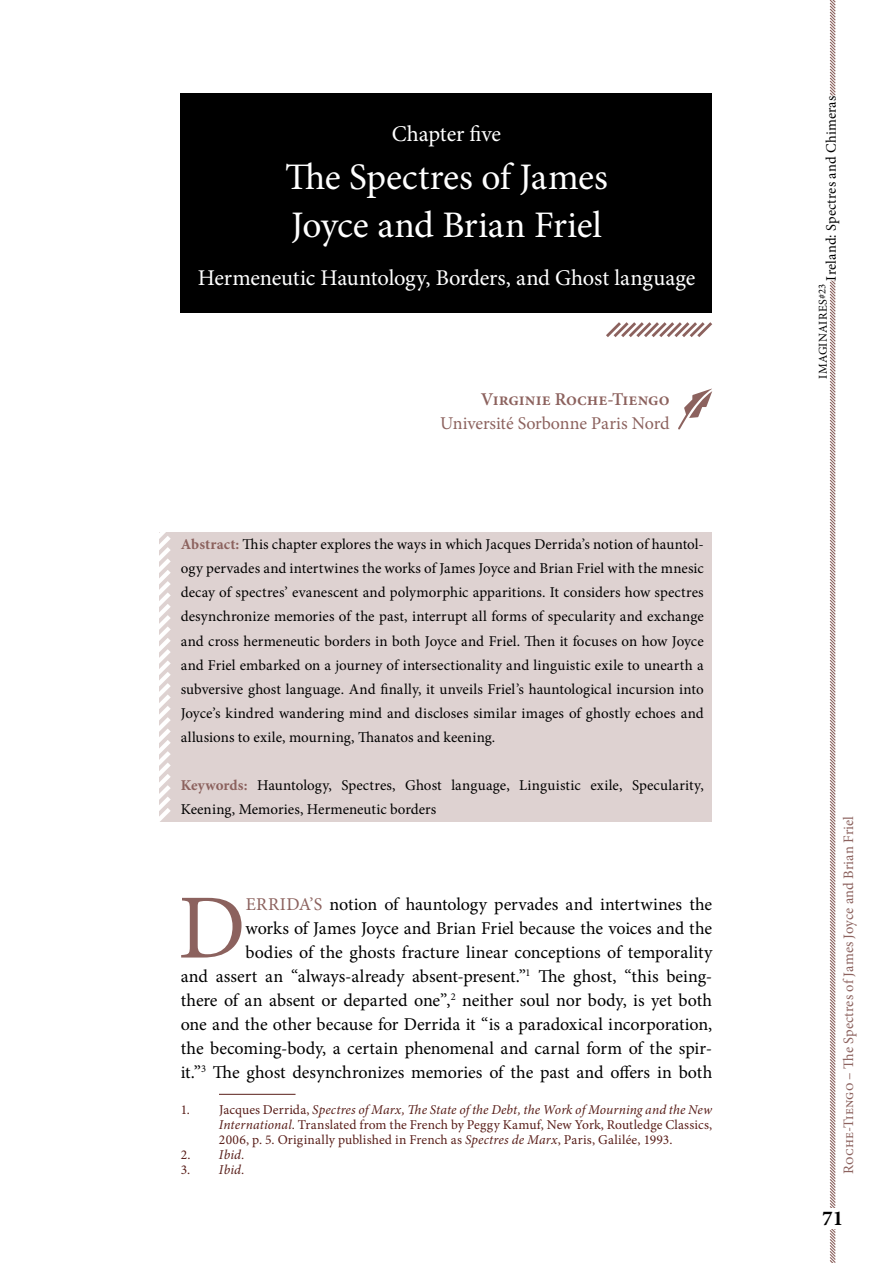
<style>
.page{position:relative;width:893px;height:1263px;background:#fff}
.page>*{position:absolute;margin:0;border:0;box-sizing:border-box;transform-origin:0 0}
.EPI_Normal_lettrine{font:91.8px "Minion Pro";color:#8c625e}
.EPI_Titre_0{font:37.5px/48px "Minion Pro";letter-spacing:-.02em;color:#fff}
.EPI_Titre_0-2{font:22.5px "Minion Pro";letter-spacing:-.01em;color:#fff}
.t1{font:700 21.15px "Minion Pro";color:#000}
.EPI_Normal_lettrine-2{font:18px/24px "Minion Pro";color:#000;text-align:right}
.EPI_Affiliation{font:18px "Minion Pro";letter-spacing:-.015em;color:#8c625e}
.EPI_Auteurs{font:600 18px "Minion Pro";color:#8c625e}
.EPI_Résumé{font:15px/24px "Minion Pro";color:#000;text-align:justify}
.t2{font:14.55px "Minion Pro";letter-spacing:.01em;color:#8c625e}
.t3{font:14.55px "Minion Pro";letter-spacing:.01em;color:#000}
.EPI_Notes{font:13.5px/15px "Minion Pro";color:#591e19;text-align:justify}
.EPI_Notes-2{font:italic 13.5px "Minion Pro";letter-spacing:.01em;color:#591e19}
.t4{font:12px "Minion Pro";letter-spacing:.025em;color:#000}
.s1{font-weight:700;color:#8c625e}
.s2{color:#8c625e}
.s3{font-style:italic}
.s4{font-style:normal}
.s5{font-size:10.5px}
</style>
<div class="page">
<svg style="left:829px;top:0;width:7px;height:1263px"></svg>
<div style="left:824px;top:96px;width:27px;height:184px;background:#fff"></div>
<div style="left:823px;top:1208px;width:19px;height:21px;background:#fff"></div>
<div style="left:181px;top:93px;width:531px;height:220px;background:#000"></div>
<svg style="left:606px;top:322px;width:107px;height:15px"></svg>
<div style="left:159px;top:532px;width:553px;height:290px;background:#ded2d1"></div>
<svg style="left:159px;top:532px;width:12px;height:290px"></svg>
<svg style="left:678px;top:389px;width:34px;height:41px"></svg>
<hr style="left:219px;top:1094px;width:77px;height:1px;background:#591e19">
<p class="EPI_Titre_0-2" style="left:392px;top:119px;width:111px">Chapter five</p>
<p class="EPI_Titre_0" style="left:285px;top:154px;width:324px">The Spectres of James<br>Joyce and Brian Friel</p>
<p class="EPI_Titre_0-2" style="left:198px;top:263px;width:499px">Hermeneutic Hauntology, Borders, and Ghost language</p>
<p class="EPI_Auteurs" style="left:481px;top:387px;width:190px">Virginie Roche-Tiengo</p>
<p class="EPI_Affiliation" style="left:440px;top:412px;width:231px">Université Sorbonne Paris Nord</p>
<p class="EPI_Résumé" style="left:181px;top:533px;width:525px"><span class="s1">Abstract:</span> This chapter explores the ways in which Jacques Derrida’s notion of hauntol&shy;ogy pervades and intertwines the works of James Joyce and Brian Friel with the mnesic decay of spectres’ evanescent and polymorphic apparitions. It considers how spectres desynchronize memories of the past, interrupt all forms of specularity and exchange and cross hermeneutic borders in both Joyce and Friel. Then it focuses on how Joyce and Friel embarked on a journey of intersectionality and linguistic exile to unearth a subversive ghost language. And finally, it unveils Friel’s hauntological incursion into Joyce’s kindred wandering mind and discloses similar images of ghostly echoes and allusions to exile, mourning, Thanatos and keening.</p>
<p class="EPI_Résumé" style="left:181px;top:773px;width:525px"><span class="s1">Keywords:</span> Hauntology, Spectres, Ghost language, Linguistic exile, Specularity,<br>Keening, Memories, Hermeneutic borders</p>
<p class="EPI_Normal_lettrine-2" style="left:181px;top:892px;width:533px"><span class="s2">ERRIDA’S</span> notion of hauntology pervades and intertwines the<br>works of James Joyce and Brian Friel because the voices and the<br>bodies of the ghosts fracture linear conceptions of temporality<br>and assert an “always-already absent-present.”<sup>1</sup> The ghost, “this being&shy;there of an absent or departed one”,<sup>2</sup> neither soul nor body, is yet both one and the other because for Derrida it “is a paradoxical incorporation, the becoming-body, a certain phenomenal and carnal form of the spir&shy;it.”<sup>3</sup> The ghost desynchronizes memories of the past and offers in both</p>
<p class="EPI_Notes" style="left:219px;top:1102px;width:495px;text-indent:-38px">1. Jacques Derrida, <span class="s3">Spectres of Marx, The State of the Debt, the Work of Mourning and the New International</span>. Translated from the French by Peggy Kamuf, New York, Routledge Classics, 2006, p. 5. Originally published in French as <span class="s3">Spectres de Marx</span>, Paris, Galilée, 1993.</p>
<p class="EPI_Notes-2" style="left:181px;top:1145px;width:65px"><span class="s4">2.</span> Ibid.</p>
<p class="EPI_Notes-2" style="left:181px;top:1160px;width:65px"><span class="s4">3.</span> Ibid.</p>
<p class="EPI_Normal_lettrine" style="left:178px;top:867px;width:69px">D</p>
<p class="t3" style="left:821px;top:280px;width:186px;rotate:-90deg">Ireland: Spectres and Chimeras</p>
<p class="t4" style="left:815px;top:379px;width:96px;rotate:-90deg">IMAGINAIRES<span class="s5">#23</span></p>
<p class="t2" style="left:839px;top:1173px;width:359px;rotate:-90deg">Roche-Tiengo – The Spectres of James Joyce and Brian Friel</p>
<h3 class="t1" style="left:822px;top:1203px;width:23px">71</h3>
</div>
